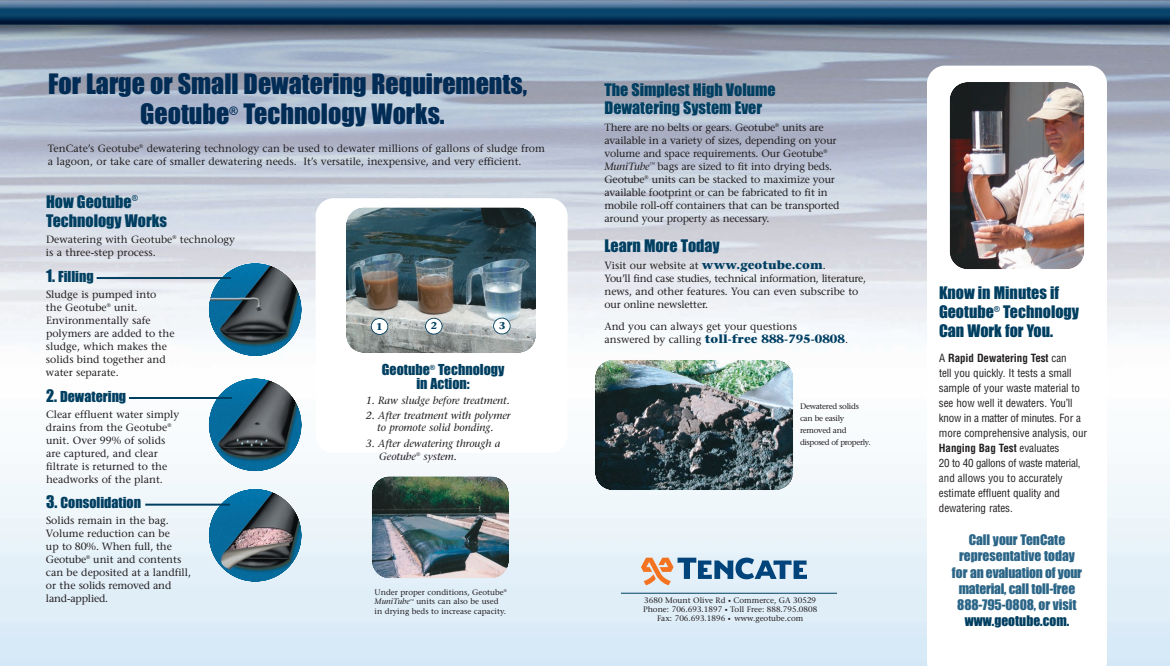
<style>
.page{position:relative;width:1170px;height:666px;background:#fff}
.page>*{position:absolute;margin:0;border:0;box-sizing:border-box;transform-origin:0 0}
.t1{font:26px/30px "Impact";color:#002c55}
.t2{font:16px/19.2px "Impact";color:#003f61}
.t3{font:14px/14px "Impact";color:#003f61;text-align:center}
.t4{font:13.5px/16.2px "Impact";letter-spacing:-.01em;color:#2b6587;text-align:center}
.t5{font:13.5px "Impact";color:#003f61}
.t6{font:700 12px "Stone Serif";color:#003f61}
.t7{font:11.5px "Impact";color:#002c55}
.t8{font:condensed 11px/15px "Helvetica";letter-spacing:-.005em;color:#231f20}
.t9{font:10.5px/13px "Stone Serif";color:#231f20}
.t10{font:italic 10.5px/12px "Stone Serif";color:#231f20;text-align:center}
.t11{font:700 9.9px "Stone Serif";color:#003f61}
.t12{font:8px/9.6px "Stone Serif";color:#231f20}
.t13{font:8px/12px "Stone Serif";letter-spacing:-.035em;color:#231f20}
.s1{font-size:16px}
.s2{font-style:italic}
.s3{font-weight:700;font-size:12px;color:#003f61}
.s4{font-weight:400;font-size:10.5px;color:#231f20}
.s5{font-size:6px}
.s6{font-weight:700}
</style>
<div class="page">
<img style="left:0;top:0;width:1170px;height:666px">
<div style="left:316px;top:198px;width:252px;height:255px;background:#fff;border-radius:18px"></div>
<img style="left:346px;top:207px;width:190px;height:146px;border-radius:18px">
<svg style="left:371px;top:318px;width:17px;height:17px"></svg>
<svg style="left:425px;top:318px;width:18px;height:17px"></svg>
<svg style="left:927px;top:66px;width:180px;height:600px"></svg>
<img style="left:950px;top:82px;width:134px;height:187px;border-radius:18px">
<img style="left:372px;top:476px;width:137px;height:103px;border-radius:18px">
<img style="left:595px;top:360px;width:199px;height:130px;border-radius:18px">
<img style="left:208px;top:263px;width:94px;height:93px;border-radius:50%">
<img style="left:208px;top:378px;width:94px;height:94px;border-radius:50%">
<img style="left:208px;top:489px;width:94px;height:93px;border-radius:50%">
<hr style="left:97px;top:277px;width:134px;height:2px;background:#003f61">
<hr style="left:129px;top:397px;width:103px;height:2px;background:#003f61">
<hr style="left:145px;top:504px;width:85px;height:2px;background:#003f61">
<svg style="left:493px;top:318px;width:18px;height:16px"></svg>
<svg style="left:641px;top:558px;width:166px;height:27px;background:#9daebc"></svg>
<hr style="left:621px;top:593px;width:216px;height:1px;background:#003f61">
<h1 class="t1" style="left:140px;top:70px;width:389px;text-indent:-92px">For Large or Small Dewatering Requirements,<br>Geotube</h1>
<p class="t7" style="left:229px;top:104px;width:11px">®</p>
<h1 class="t1" style="left:243px;top:100px;width:203px">Technology Works.</h1>
<p class="t9" style="left:48px;top:143px;width:499px">TenCate’s Geotube<sup>®</sup> dewatering technology can be used to dewater millions of gallons of sludge from a lagoon, or take care of smaller dewatering needs. It’s versatile, inexpensive, and very efficient.</p>
<h2 class="t2" style="left:46px;top:193px;width:122px">How Geotube<sup>®<br></sup>Technology Works</h2>
<p class="t9" style="left:46px;top:234px;width:191px">Dewatering with Geotube<sup>®</sup> technology is a three-step process.</p>
<h3 class="t3" style="left:46px;top:270px;width:49px"><span class="s1">1.</span> Filling</h3>
<p class="t9" style="left:46px;top:289px;width:130px">Sludge is pumped into the Geotube<sup>®</sup> unit.<br>Environmentally safe polymers are added to the sludge, which makes the solids bind together and water separate.</p>
<h3 class="t3" style="left:46px;top:390px;width:82px"><span class="s1">2.</span> Dewatering</h3>
<p class="t9" style="left:46px;top:409px;width:135px">Clear effluent water simply drains from the Geotube<sup>® </sup>unit. Over 99% of solids are captured, and clear filtrate is returned to the headworks of the plant.</p>
<h3 class="t3" style="left:46px;top:496px;width:97px"><span class="s1">3.</span> Consolidation</h3>
<p class="t9" style="left:46px;top:515px;width:147px">Solids remain in the bag.<br>Volume reduction can be<br>up to 80%. When full, the<br>Geotube<sup>®</sup> unit and contents can be deposited at a landfill, or the solids removed and land-applied.</p>
<p class="t11" style="left:376px;top:322px;width:8px">1</p>
<p class="t11" style="left:431px;top:322px;width:8px">2</p>
<p class="t11" style="left:499px;top:322px;width:8px">3</p>
<h3 class="t3" style="left:382px;top:363px;width:124px">Geotube<sup>®</sup> Technology in Action:</h3>
<p class="t10" style="left:366px;top:396px;width:145px">1. Raw sludge before treatment.</p>
<p class="t10" style="left:366px;top:411px;width:146px">2. After treatment with polymer to promote solid bonding.</p>
<p class="t10" style="left:379px;top:438px;width:123px;line-height:13px;text-align:left;text-indent:-13px">3. After dewatering through a<br>Geotube<sup>®</sup> system.</p>
<p class="t12" style="left:375px;top:588px;width:134px">Under proper conditions, Geotube<sup>®<br></sup><span class="s2">MuniTube</span><sup>™</sup> units can also be used in drying beds to increase capacity.</p>
<h2 class="t2" style="left:604px;top:82px;width:173px;line-height:18px">The Simplest High Volume<br>Dewatering System Ever</h2>
<p class="t9" style="left:604px;top:122px;width:237px">There are no belts or gears. Geotube<sup>®</sup> units are available in a variety of sizes, depending on your volume and space requirements. Our Geotube<sup>® </sup><span class="s2">MuniTube</span><sup>™</sup> bags are sized to fit into drying beds.<br>Geotube<sup>®</sup> units can be stacked to maximize your available footprint or can be fabricated to fit in mobile roll-off containers that can be transported around your property as necessary.</p>
<h2 class="t2" style="left:604px;top:237px;width:117px">Learn More Today</h2>
<p class="t9" style="left:604px;top:260px;width:263px">Visit our website at <span class="s3">www.geotube.com</span>.<br>You’ll find case studies, technical information, literature, news, and other features. You can even subscribe to our online newsletter.</p>
<p class="t9" style="left:604px;top:321px;width:194px">And you can always get your questions</p>
<p class="t6" style="left:604px;top:334px;width:245px"><span class="s4">answered by calling</span> toll-free 888-795-0808<span class="s4">.</span></p>
<p class="t13" style="left:800px;top:401px;width:72px">Dewatered solids can be easily removed and disposed of properly.</p>
<p class="t12" style="left:643px;top:597px;width:176px;line-height:9px;text-align:center">3680 Mount Olive Rd <span class="s5">•</span> Commerce, GA 30529<br>Phone: 706.693.1897 <span class="s5">•</span> Toll Free: 888.795.0808<br>Fax: 706.693.1896 <span class="s5">•</span> www.geotube.com</p>
<h2 class="t2" style="left:939px;top:284px;width:142px">Know in Minutes if<br>Geotube<sup>®</sup> Technology<br>Can Work for You.</h2>
<p class="t8" style="left:939px;top:352px;width:150px">A <span class="s6">Rapid Dewatering Test</span> can<br>tell you quickly. It tests a small sample of your waste material to see how well it dewaters. You’ll know in a matter of minutes. For a more comprehensive analysis, our<br><span class="s6">Hanging Bag Test</span> evaluates<br>20 to 40 gallons of waste material, and allows you to accurately estimate effluent quality and dewatering rates.</p>
<p class="t4" style="left:952px;top:533px;width:132px">Call your TenCate representative today for an evaluation of your material, call toll-free<br>888-795-0808, or visit</p>
<p class="t5" style="left:965px;top:614px;width:106px">www.geotube.com.</p>
</div>
